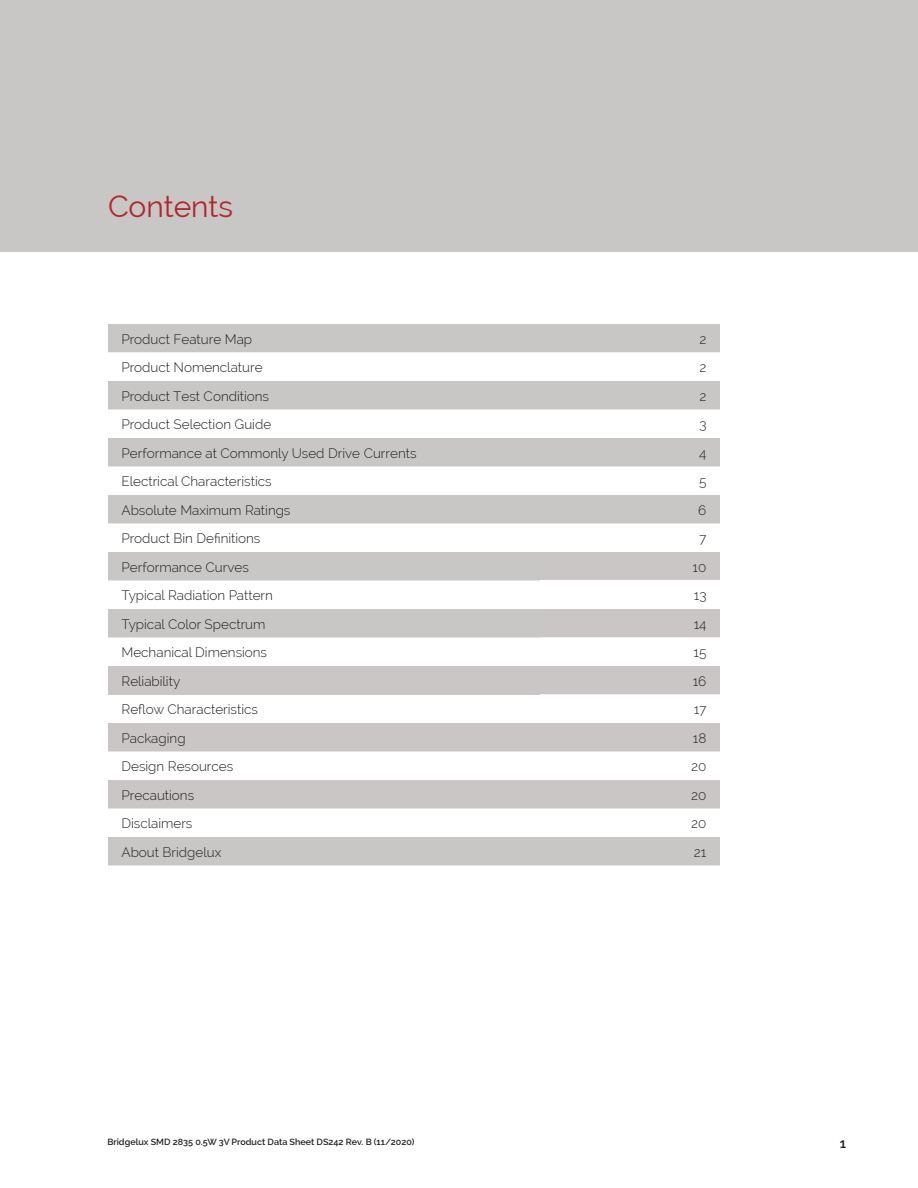
<style>
.page{position:relative;width:918px;height:1188px;background:#fff}
.page>*{position:absolute;margin:0;border:0;box-sizing:border-box;transform-origin:0 0}
.section_header{font:30px "Raleway";color:#b1272c}
.main_text_block{font:300 13.5px "Raleway";color:#231f20}
.t1{font:600 13.5px "Raleway";color:#231f20}
.t2{font:600 9px "Raleway";color:#231f20}
</style>
<div class="page">
<div style="left:0;top:0;width:918px;height:252px;background:#c8c7c6"></div>
<div style="left:108px;top:324px;width:612px;height:542px;background:#c8c7c6"></div>
<svg style="left:108px;top:352px;width:612px;height:29px"></svg>
<svg style="left:108px;top:381px;width:612px;height:257px;fill:#c8c7c6"></svg>
<div style="left:540px;top:552px;width:180px;height:28px;background:#c9c6c5"></div>
<div style="left:540px;top:580px;width:180px;height:29px;background:#fff"></div>
<div style="left:540px;top:609px;width:180px;height:29px;background:#c9c6c5"></div>
<svg style="left:108px;top:638px;width:612px;height:85px"></svg>
<div style="left:108px;top:666px;width:432px;height:28px;background:#c9c6c5"></div>
<div style="left:108px;top:723px;width:432px;height:29px;background:#c9c6c5"></div>
<div style="left:540px;top:723px;width:180px;height:29px;background:#c9c6c5"></div>
<svg style="left:108px;top:752px;width:612px;height:85px"></svg>
<div style="left:108px;top:780px;width:612px;height:28px;background:#c9c6c5"></div>
<p class="section_header" style="left:108px;top:189px;width:127px">Contents</p>
<p class="main_text_block" style="left:122px;top:331px;width:132px">Product Feature Map</p>
<p class="main_text_block" style="left:699px;top:331px;width:9px">2</p>
<p class="main_text_block" style="left:122px;top:360px;width:143px">Product Nomenclature</p>
<p class="main_text_block" style="left:699px;top:360px;width:9px">2</p>
<p class="main_text_block" style="left:122px;top:388px;width:149px">Product Test Conditions</p>
<p class="main_text_block" style="left:699px;top:388px;width:9px">2</p>
<p class="main_text_block" style="left:122px;top:417px;width:151px">Product Selection Guide</p>
<p class="main_text_block" style="left:699px;top:417px;width:9px">3</p>
<p class="main_text_block" style="left:122px;top:445px;width:297px">Performance at Commonly Used Drive Currents</p>
<p class="main_text_block" style="left:699px;top:445px;width:9px">4</p>
<p class="main_text_block" style="left:122px;top:474px;width:152px">Electrical Characteristics</p>
<p class="main_text_block" style="left:699px;top:474px;width:9px">5</p>
<p class="main_text_block" style="left:122px;top:502px;width:170px">Absolute Maximum Ratings</p>
<p class="main_text_block" style="left:698px;top:502px;width:10px">6</p>
<p class="main_text_block" style="left:122px;top:531px;width:140px">Product Bin Definitions</p>
<p class="main_text_block" style="left:699px;top:531px;width:9px">7</p>
<p class="main_text_block" style="left:122px;top:559px;width:129px">Performance Curves</p>
<p class="main_text_block" style="left:693px;top:559px;width:15px">10</p>
<p class="main_text_block" style="left:122px;top:588px;width:153px">Typical Radiation Pattern</p>
<p class="main_text_block" style="left:694px;top:588px;width:14px">13</p>
<p class="main_text_block" style="left:122px;top:616px;width:146px">Typical Color Spectrum</p>
<p class="main_text_block" style="left:694px;top:616px;width:14px">14</p>
<p class="main_text_block" style="left:122px;top:645px;width:147px">Mechanical Dimensions</p>
<p class="main_text_block" style="left:694px;top:645px;width:14px">15</p>
<p class="main_text_block" style="left:122px;top:673px;width:60px">Reliability</p>
<p class="main_text_block" style="left:693px;top:673px;width:15px">16</p>
<p class="main_text_block" style="left:122px;top:702px;width:138px">Reflow Characteristics</p>
<p class="main_text_block" style="left:694px;top:702px;width:14px">17</p>
<p class="main_text_block" style="left:122px;top:730px;width:66px">Packaging</p>
<p class="main_text_block" style="left:693px;top:730px;width:15px">18</p>
<p class="main_text_block" style="left:122px;top:759px;width:113px">Design Resources</p>
<p class="main_text_block" style="left:691px;top:759px;width:17px">20</p>
<p class="main_text_block" style="left:122px;top:787px;width:74px">Precautions</p>
<p class="main_text_block" style="left:691px;top:787px;width:17px">20</p>
<p class="main_text_block" style="left:122px;top:816px;width:72px">Disclaimers</p>
<p class="main_text_block" style="left:691px;top:816px;width:17px">20</p>
<p class="main_text_block" style="left:122px;top:844px;width:101px">About Bridgelux</p>
<p class="main_text_block" style="left:694px;top:844px;width:14px">21</p>
<p class="t2" style="left:107px;top:1137px;width:309px">Bridgelux SMD 2835 0.5W 3V Product Data Sheet DS242 Rev. B (11/2020)</p>
<p class="t1" style="left:840px;top:1136px;width:8px">1</p>
</div>
